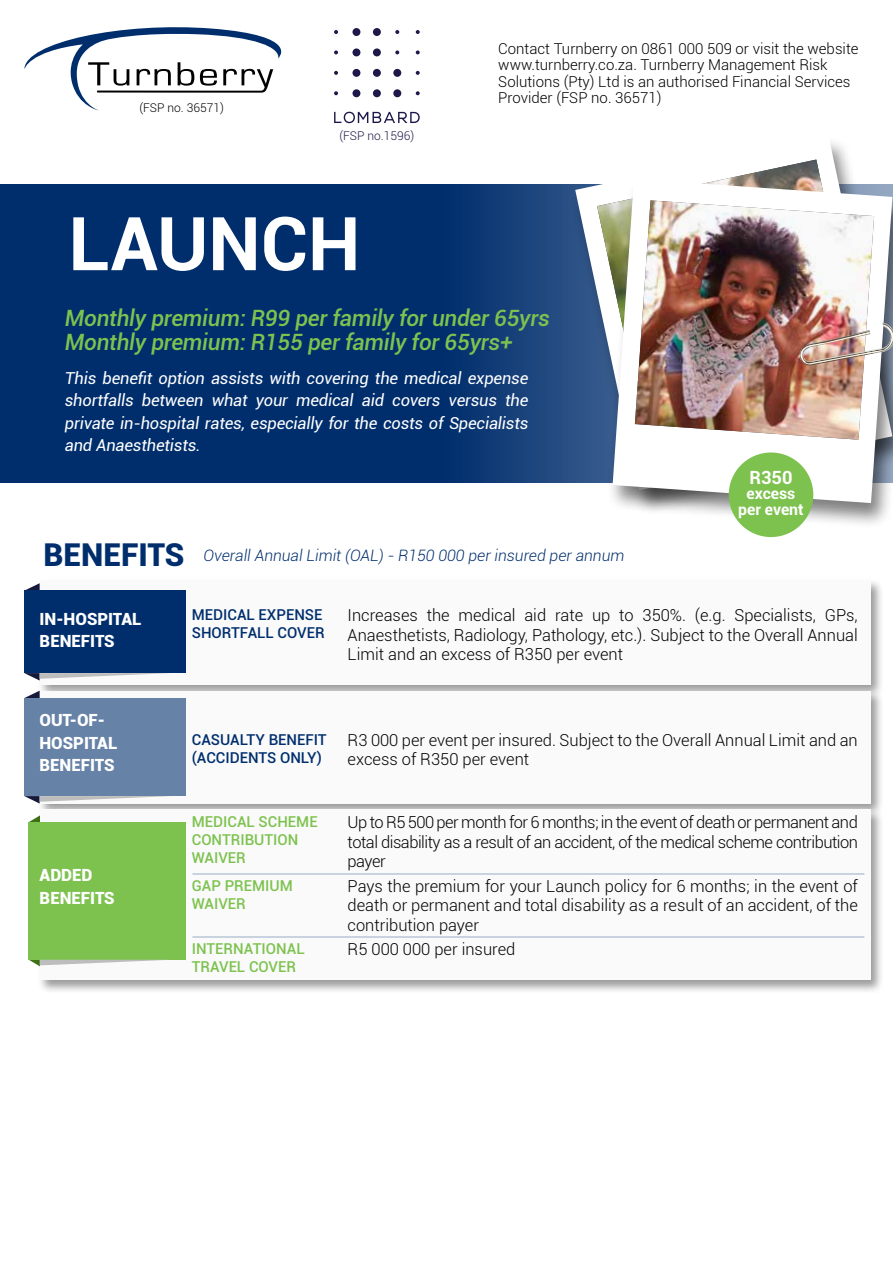
<style>
.page{position:relative;width:893px;height:1263px;background:#fff}
.page>*{position:absolute;margin:0;border:0;box-sizing:border-box;transform-origin:0 0}
.t1{font:700 74.25px "Roboto";color:#fff}
.t2{font:italic 500 22.5px/24px "Roboto";letter-spacing:-.01em;color:#7dc24f}
.t3{font:700 18.15px "Roboto";color:#fff}
.t4{font:900 16.8px/22.8px "Roboto";color:#fff}
.t5{font:300 16.5px/19.5px "Roboto";color:#000;text-align:justify}
.t6{font:italic 16.5px/22.5px "Roboto";letter-spacing:-.01em;color:#fff;text-align:justify}
.t7{font:italic 300 15.75px "Roboto";color:#002e6d}
.t8{font:700 15.75px/15.8px "Roboto";color:#fff;text-align:center}
.t9{font:300 15px/16.5px "Roboto";color:#000}
.t10{font:500 15px/18px "Roboto";color:#7dc24f}
.t11{font:500 15px/18px "Roboto";color:#002e6d}
.t12{font:300 12px "Roboto";color:#000}
.t13{font:300 12px "Roboto";color:#1d1849}
.s1{font-weight:900;font-style:normal;font-size:31.5px}
</style>
<div class="page">
<svg style="left:24px;top:584px;width:13px;height:7px"></svg>
<svg style="left:24px;top:692px;width:13px;height:6px"></svg>
<svg style="left:29px;top:817px;width:8px;height:5px"></svg>
<div style="left:37px;top:578px;width:848px;height:121px;background:#000;opacity:.4"></div>
<div style="left:40px;top:580px;width:830px;height:105px;background:#fafafa"></div>
<svg style="left:24px;top:673px;width:144px;height:7px"></svg>
<div style="left:37px;top:688px;width:848px;height:130px;background:#000;opacity:.4"></div>
<div style="left:40px;top:691px;width:830px;height:112px;background:#fafafa"></div>
<svg style="left:24px;top:796px;width:144px;height:7px"></svg>
<div style="left:37px;top:807px;width:848px;height:187px;background:#000;opacity:.4"></div>
<div style="left:40px;top:809px;width:830px;height:171px;background:#fafafa"></div>
<div style="left:24px;top:591px;width:162px;height:82px;background:#002e6d"></div>
<div style="left:24px;top:698px;width:162px;height:97px;background:#6682a7"></div>
<svg style="left:0;top:185px;width:569px;height:298px;background:#04316f"></svg>
<div style="left:569px;top:136px;width:324px;height:380px;background:#000;opacity:.5"></div>
<svg style="left:575px;top:136px;width:317px;height:354px"></svg>
<img style="left:597px;top:160px;width:266px;height:265px">
<div style="left:606px;top:178px;width:287px;height:351px;background:#000;opacity:.5"></div>
<svg style="left:613px;top:179px;width:279px;height:324px"></svg>
<img style="left:635px;top:200px;width:239px;height:240px">
<img style="left:798px;top:323px;width:95px;height:43px">
<div style="left:29px;top:822px;width:157px;height:138px;background:#7dc24f"></div>
<div style="left:729px;top:452px;width:84px;height:85px;background:#7dc24f;border-radius:50%"></div>
<svg style="left:29px;top:960px;width:133px;height:9px"></svg>
<hr style="left:193px;top:874px;width:671px;height:1px;background:#99acc5">
<hr style="left:193px;top:937px;width:671px;height:1px;background:#99acc5">
<svg style="left:24px;top:27px;width:258px;height:84px"></svg>
<svg style="left:334px;top:28px;width:86px;height:69px"></svg>
<svg style="left:334px;top:112px;width:86px;height:11px"></svg>
<p class="t12" style="left:140px;top:99px;width:86px">(FSP no. 36571)</p>
<p class="t13" style="left:340px;top:128px;width:76px">(FSP no.1596)</p>
<p class="t9" style="left:498px;top:40px;width:362px">Contact Turnberry on 0861 000 509 or visit the website www.turnberry.co.za. Turnberry Management Risk Solutions (Pty) Ltd is an authorised Financial Services Provider (FSP no. 36571)</p>
<h1 class="t1" style="left:68px;top:191px;width:293px">launch</h1>
<h2 class="t2" style="left:65px;top:305px;width:486px">Monthly premium: R99 per family for under 65yrs<br>Monthly premium: R155 per family for 65yrs+</h2>
<p class="t6" style="left:65px;top:366px;width:465px">This benefit option assists with covering the medical expense shortfalls between what your medical aid covers versus the private in-hospital rates, especially for the costs of Specialists and Anaesthetists.</p>
<p class="t7" style="left:44px;top:544px;width:582px"><span class="s1">BENEFITS</span> Overall Annual Limit (OAL) - R150 000 per insured per annum</p>
<p class="t3" style="left:749px;top:464px;width:44px">R350</p>
<p class="t8" style="left:738px;top:485px;width:67px">excess per event</p>
<p class="t4" style="left:40px;top:606px;width:103px">IN-HOSPITAL<br>BENEFITS</p>
<p class="t4" style="left:39px;top:708px;width:79px">OUT-OF-<br>HOSPITAL<br>BENEFITS</p>
<p class="t4" style="left:40px;top:863px;width:77px">ADDED<br>BENEFITS</p>
<p class="t11" style="left:192px;top:605px;width:134px">MEDICAL EXPENSE<br>SHORTFALL COVER</p>
<p class="t5" style="left:348px;top:605px;width:512px">Increases the medical aid rate up to 350%. (e.g. Specialists, GPs, Anaesthetists, Radiology, Pathology, etc.). Subject to the Overall Annual Limit and an excess of R350 per event</p>
<p class="t11" style="left:192px;top:730px;width:136px">CASUALTY BENEFIT (ACCIDENTS ONLY)</p>
<p class="t5" style="left:348px;top:729px;width:512px">R3 000 per event per insured. Subject to the Overall Annual Limit and an excess of R350 per event</p>
<p class="t10" style="left:192px;top:812px;width:127px">MEDICAL SCHEME<br>CONTRIBUTION<br>WAIVER</p>
<p class="t5" style="left:348px;top:812px;width:512px">Up to R5 500 per month for 6 months; in the event of death or permanent and total disability as a result of an accident, of the medical scheme contribution payer</p>
<p class="t10" style="left:192px;top:876px;width:100px">GAP PREMIUM<br>WAIVER</p>
<p class="t5" style="left:348px;top:875px;width:512px">Pays the premium for your Launch policy for 6 months; in the event of death or permanent and total disability as a result of an accident, of the contribution payer</p>
<p class="t10" style="left:192px;top:939px;width:114px">I NTERNATIONAL<br>TRAVEL COVER</p>
<p class="t5" style="left:348px;top:939px;width:169px">R5 000 000 per insured</p>
</div>
